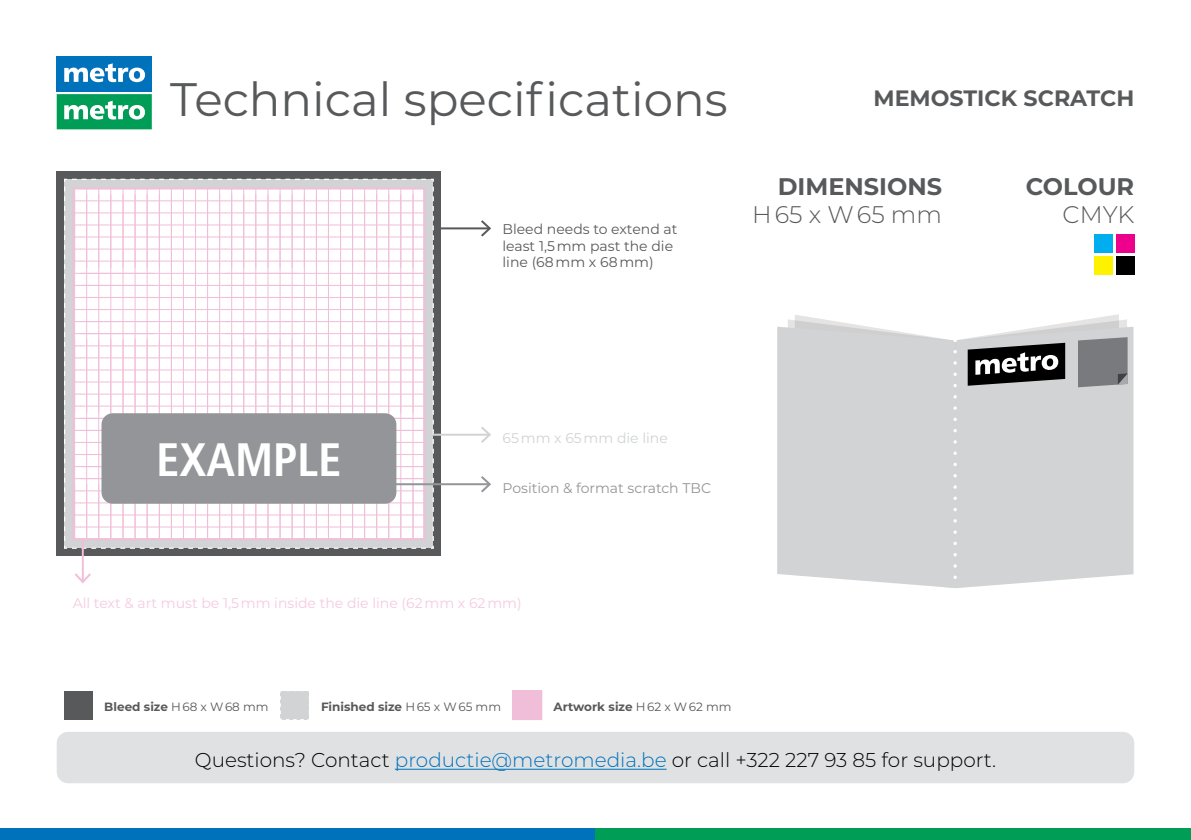
<style>
.page{position:relative;width:1191px;height:840px;background:#fff}
.page>*{position:absolute;margin:0;border:0;box-sizing:border-box;transform-origin:0 0}
.t1{font:46.8px "Montserrat";color:#58595b}
.t2{font:700 condensed 46.8px "Frutiger LT Std";color:#fff}
.t3{font:700 24px "Montserrat";color:#58595b}
.t4{font:300 24px "Montserrat";color:#58595b}
.t5{font:700 22.2px "Montserrat";color:#58595b}
.t6{font:300 20px "Montserrat";color:#000}
.t7{font:14px/16.8px "Montserrat";color:#58595b}
.t8{font:14px "Montserrat";color:#f4cbe0}
.t9{font:14px "Montserrat";color:#939598}
.t10{font:14px "Montserrat";color:#d1d3d4}
.t11{font:700 12px "Montserrat";color:#58595b}
.s1{font-weight:400}
.s2{color:#0072bc}
</style>
<div class="page">
<div style="left:0;top:828px;width:595px;height:11px;background:#0072bc"></div>
<div style="left:595px;top:828px;width:596px;height:11px;background:#009d57"></div>
<div style="left:57px;top:57px;width:95px;height:35px;background:#0072bc"></div>
<svg style="left:64px;top:63px;width:81px;height:19px"></svg>
<svg style="left:57px;top:94px;width:95px;height:35px"></svg>
<div style="left:57px;top:731px;width:1077px;height:51px;background:#e0e1e2;border-radius:11px"></div>
<hr style="left:395px;top:768px;width:271px;height:1px;background:#0072bc">
<div style="left:57px;top:171px;width:384px;height:385px;background:#58595b"></div>
<svg style="left:64px;top:178px;width:370px;height:371px"></svg>
<svg style="left:76px;top:190px;width:346px;height:347px;fill:#fff"></svg>
<div style="left:73px;top:187px;width:352px;height:353px;border:2px solid #f1bfd9"></div>
<hr style="left:82px;top:540px;width:2px;height:41px;background:#f1bfd9">
<svg style="left:75px;top:570px;width:16px;height:14px"></svg>
<hr style="left:428px;top:433px;width:62px;height:2px;background:#d1d3d4">
<svg style="left:479px;top:426px;width:12px;height:17px"></svg>
<hr style="left:388px;top:483px;width:102px;height:2px;background:#939598">
<svg style="left:479px;top:476px;width:12px;height:17px"></svg>
<hr style="left:438px;top:227px;width:52px;height:2px;background:#58595b">
<svg style="left:479px;top:220px;width:12px;height:17px"></svg>
<div style="left:101px;top:413px;width:295px;height:90px;background:#939598;border-radius:11px"></div>
<svg style="left:1047px;top:319px;width:80px;height:7px"></svg>
<div style="left:955px;top:326px;width:178px;height:262px;background:#d1d3d4"></div>
<svg style="left:788px;top:319px;width:167px;height:269px"></svg>
<div style="left:777px;top:326px;width:178px;height:261px;background:#d1d3d4"></div>
<svg style="left:953px;top:340px;width:3px;height:247px"></svg>
<svg style="left:967px;top:342px;width:98px;height:43px"></svg>
<svg style="left:1078px;top:337px;width:49px;height:50px"></svg>
<div style="left:1094px;top:234px;width:19px;height:19px;background:#00aeef"></div>
<div style="left:1094px;top:256px;width:19px;height:18px;background:#fff200"></div>
<div style="left:1115px;top:234px;width:19px;height:19px;background:#ec008c"></div>
<div style="left:1115px;top:256px;width:19px;height:18px;background:#000"></div>
<div style="left:64px;top:690px;width:29px;height:29px;background:#58595b"></div>
<svg style="left:280px;top:691px;width:29px;height:29px"></svg>
<div style="left:513px;top:690px;width:29px;height:29px;background:#f0bed8"></div>
<div style="left:512px;top:689px;width:30px;height:30px;border:1px solid #f1bfd9"></div>
<h1 class="t1" style="left:170px;top:67px;width:559px">Technical specifications</h1>
<p class="t7" style="left:502px;top:220px;width:176px">Bleed needs to extend at least 1,5 mm past the die line (68 mm x 68 mm)</p>
<p class="t5" style="left:873px;top:82px;width:262px">MEMOSTICK SCRATCH</p>
<p class="t3" style="left:777px;top:169px;width:166px">DIMENSIONS</p>
<p class="t4" style="left:752px;top:198px;width:191px">H 65 x W 65 mm</p>
<p class="t3" style="left:1025px;top:169px;width:110px">COLOUR</p>
<p class="t4" style="left:1062px;top:198px;width:73px">CMYK</p>
<h1 class="t2" style="left:156px;top:432px;width:187px">EXAMPLE</h1>
<p class="t10" style="left:502px;top:428px;width:167px">65 mm x 65 mm die line</p>
<p class="t9" style="left:502px;top:477px;width:210px">Position &amp; format scratch TBC</p>
<p class="t8" style="left:73px;top:593px;width:450px">All text &amp; art must be 1,5 mm inside the die line (62 mm x 62 mm)</p>
<p class="t11" style="left:104px;top:697px;width:166px">Bleed size <span class="s1">H 68 x W 68 mm</span></p>
<p class="t11" style="left:321px;top:697px;width:181px">Finished size <span class="s1">H 65 x W 65 mm</span></p>
<p class="t11" style="left:553px;top:697px;width:179px">Artwork size <span class="s1">H 62 x W 62 mm</span></p>
<p class="t6" style="left:195px;top:746px;width:802px">Questions? Contact <span class="s2">productie@metromedia.be</span> or call +322 227 93 85 for support.</p>
</div>
